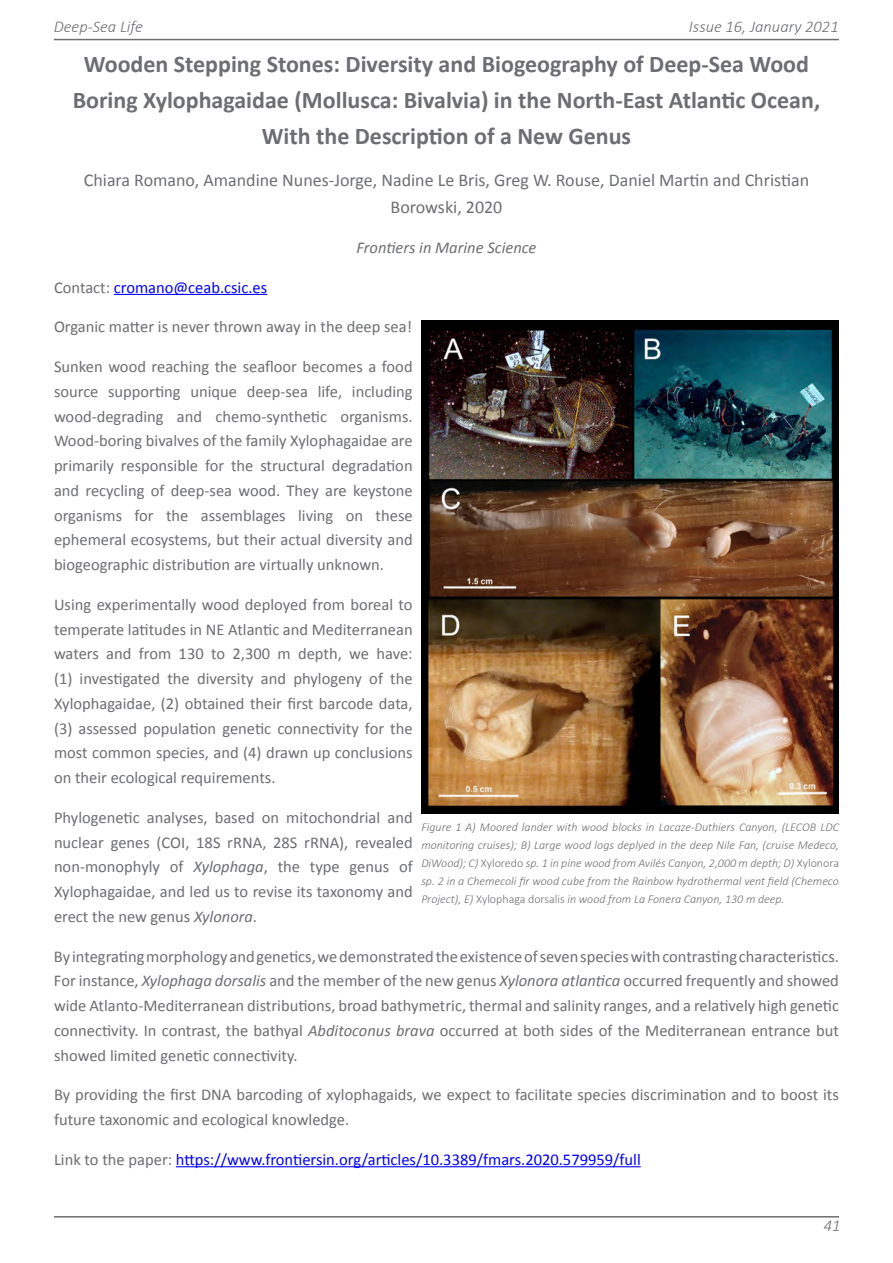
<style>
.page{position:relative;width:893px;height:1263px;background:#fff}
.page>*{position:absolute;margin:0;border:0;box-sizing:border-box;transform-origin:0 0}
.t1{font:700 24px/36px "Calibri";color:#6d6e71;text-align:center}
.t2{font:18px/27px "Calibri";color:#6d6e71;text-align:center}
.t3{font:16.5px/24.8px "Calibri";color:#6d6e71;text-align:justify}
.t4{font:16.5px "Calibri";color:#00f}
.t5{font:italic 300 16.5px "Calibri";color:#6d6e71}
.t6{font:italic 16.5px "Calibri";color:#6d6e71}
.t7{font:italic 300 12px/18px "Calibri";color:#6d6e71;text-align:justify}
.s1{color:#6d6e71}
.s2{font-style:italic}
.s3{font-style:normal}
</style>
<div class="page">
<hr style="left:54px;top:39px;width:785px;height:1px;background:#6d6e71">
<hr style="left:54px;top:1216px;width:785px;height:1px;background:#6d6e71">
<hr style="left:114px;top:294px;width:153px;height:1px;background:#00f">
<hr style="left:176px;top:1166px;width:465px;height:1px;background:#00f">
<img style="left:421px;top:320px;width:418px;height:494px">
<p class="t5" style="left:54px;top:16px;width:91px">Deep-Sea Life</p>
<p class="t5" style="left:689px;top:16px;width:151px">Issue 16, January 2021</p>
<h1 class="t1" style="left:73px;top:45px;width:749px">Wooden Stepping Stones: Diversity and Biogeography of Deep-Sea Wood<br>Boring Xylophagaidae (Mollusca: Bivalvia) in the North-East Atlantic Ocean,<br>With the Description of a New Genus</h1>
<p class="t2" style="left:84px;top:166px;width:727px">Chiara Romano, Amandine Nunes-Jorge, Nadine Le Bris, Greg W. Rouse, Daniel Martin and Christian<br>Borowski, 2020</p>
<p class="t6" style="left:356px;top:237px;width:181px">Frontiers in Marine Science</p>
<p class="t4" style="left:54px;top:277px;width:215px"><span class="s1">Contact:</span> cromano@ceab.csic.es</p>
<p class="t3" style="left:54px;top:314px;width:360px">Organic matter is never thrown away in the deep sea!</p>
<p class="t3" style="left:54px;top:353px;width:360px">Sunken wood reaching the seafloor becomes a food source supporting unique deep-sea life, including wood-degrading and chemo-synthetic organisms.<br>Wood-boring bivalves of the family Xylophagaidae are primarily responsible for the structural degradation and recycling of deep-sea wood. They are keystone organisms for the assemblages living on these ephemeral ecosystems, but their actual diversity and biogeographic distribution are virtually unknown.</p>
<p class="t3" style="left:54px;top:591px;width:360px">Using experimentally wood deployed from boreal to temperate latitudes in NE Atlantic and Mediterranean waters and from 130 to 2,300 m depth, we have: (1) investigated the diversity and phylogeny of the Xylophagaidae, (2) obtained their first barcode data, (3) assessed population genetic connectivity for the most common species, and (4) drawn up conclusions on their ecological requirements.</p>
<p class="t3" style="left:54px;top:804px;width:360px">Phylogenetic analyses, based on mitochondrial and nuclear genes (COI, 18S rRNA, 28S rRNA), revealed non-monophyly of <span class="s2">Xylophaga</span>, the type genus of Xylophagaidae, and led us to revise its taxonomy and erect the new genus <span class="s2">Xylonora</span>.</p>
<p class="t3" style="left:54px;top:943px;width:786px">By integrating morphology and genetics, we demonstrated the existence of seven species with contrasting characteristics.<br>For instance, <span class="s2">Xylophaga dorsalis</span> and the member of the new genus <span class="s2">Xylonora atlantica</span> occurred frequently and showed wide Atlanto-Mediterranean distributions, broad bathymetric, thermal and salinity ranges, and a relatively high genetic connectivity. In contrast, the bathyal <span class="s2">Abditoconus brava</span> occurred at both sides of the Mediterranean entrance but showed limited genetic connectivity.</p>
<p class="t3" style="left:54px;top:1082px;width:786px">By providing the first DNA barcoding of xylophagaids, we expect to facilitate species discrimination and to boost its future taxonomic and ecological knowledge.</p>
<p class="t4" style="left:54px;top:1149px;width:588px"><span class="s1">Link to the paper:</span> https://www.frontiersin.org/articles/10.3389/fmars.2020.579959/full</p>
<p class="t7" style="left:421px;top:818px;width:419px">Figure 1 A) Moored lander with wood blocks in Lacaze-Duthiers Canyon, (LECOB LDC monitoring cruises); B) Large wood logs deplyed in the deep Nile Fan, (cruise Medeco, DiWood); C) <span class="s3">Xyloredo</span> sp. 1 in pine wood from Avilés Canyon, 2,000 m depth; D) <span class="s3">Xylonora </span>sp. 2 in a Chemecoli fir wood cube from the Rainbow hydrothermal vent field (Chemeco Project), E) <span class="s3">Xylophaga dorsalis</span> in wood from La Fonera Canyon, 130 m deep.</p>
<p class="t5" style="left:824px;top:1216px;width:18px">41</p>
</div>
